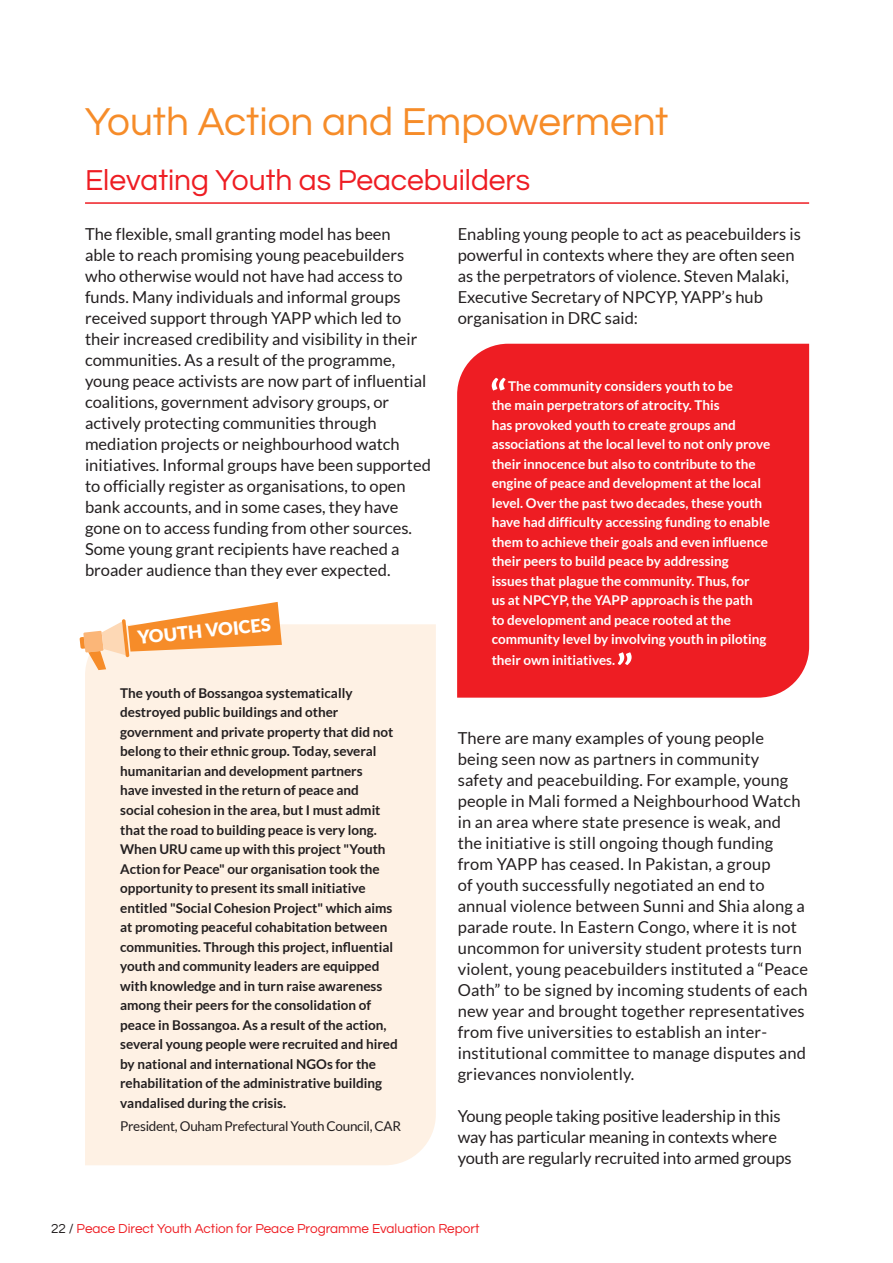
<style>
.page{position:relative;width:893px;height:1263px;background:#fff}
.page>*{position:absolute;margin:0;border:0;box-sizing:border-box;transform-origin:0 0}
.Headline{font:40.5px "Questrial";color:#f68c29}
.subhead{font:30px "Questrial";color:#ee1d23}
.t1{font:900 18.15px "Lato";color:#fff}
.Body{font:16.5px/21px "Lato";color:#231f20}
.Youth_Voices{font:700 13.5px/19.5px "Lato";color:#231f20}
.Quote_box{font:700 13.5px/19.5px "Lato";color:#fff}
.t2{font:13.5px "Questrial";color:#ee1d23}
.Youth_Voices-2{font:13.5px "Lato";letter-spacing:-.02em;color:#231f20}
.s1{color:#231f20}
</style>
<div class="page">
<div style="left:85px;top:624px;width:351px;height:541px;background:#fef1e4"></div>
<hr style="left:85px;top:202px;width:724px;height:2px;background:#ee1d23">
<svg style="left:80px;top:602px;width:202px;height:68px"></svg>
<div style="left:457px;top:344px;width:352px;height:354px;background:#ee1d23"></div>
<svg style="left:492px;top:378px;width:13px;height:13px"></svg>
<svg style="left:618px;top:652px;width:14px;height:13px"></svg>
<p class="Headline" style="left:85px;top:102px;width:585px">Youth Action and Empowerment</p>
<p class="subhead" style="left:85px;top:165px;width:447px">Elevating Youth as Peacebuilders</p>
<p class="Body" style="left:85px;top:223px;width:347px">The flexible, small granting model has been<br>able to reach promising young peacebuilders who otherwise would not have had access to funds. Many individuals and informal groups received support through YAPP which led to their increased credibility and visibility in their communities. As a result of the programme, young peace activists are now part of influential coalitions, government advisory groups, or actively protecting communities through mediation projects or neighbourhood watch initiatives. Informal groups have been supported to officially register as organisations, to open bank accounts, and in some cases, they have gone on to access funding from other sources.<br>Some young grant recipients have reached a broader audience than they ever expected.</p>
<p class="Body" style="left:458px;top:223px;width:345px">Enabling young people to act as peacebuilders is powerful in contexts where they are often seen as the perpetrators of violence. Steven Malaki, Executive Secretary of NPCYP, YAPP’s hub organisation in DRC said:</p>
<p class="Quote_box" style="left:492px;top:376px;width:280px;text-indent:16px">The community considers youth to be<br>the main perpetrators of atrocity. This<br>has provoked youth to create groups and associations at the local level to not only prove their innocence but also to contribute to the engine of peace and development at the local level. Over the past two decades, these youth have had difficulty accessing funding to enable them to achieve their goals and even influence their peers to build peace by addressing<br>issues that plague the community. Thus, for<br>us at NPCYP, the YAPP approach is the path<br>to development and peace rooted at the community level by involving youth in piloting</p>
<p class="Quote_box" style="left:492px;top:650px;width:125px">their own initiatives.</p>
<p class="t1" style="left:136px;top:624px;width:135px;rotate:-6deg">YOUTH VOICES</p>
<p class="Youth_Voices" style="left:120px;top:683px;width:279px">The youth of Bossangoa systematically destroyed public buildings and other government and private property that did not belong to their ethnic group. Today, several humanitarian and development partners<br>have invested in the return of peace and<br>social cohesion in the area, but I must admit that the road to building peace is very long.<br>When URU came up with this project "Youth Action for Peace" our organisation took the opportunity to present its small initiative entitled "Social Cohesion Project" which aims at promoting peaceful cohabitation between communities. Through this project, influential youth and community leaders are equipped with knowledge and in turn raise awareness among their peers for the consolidation of peace in Bossangoa. As a result of the action, several young people were recruited and hired by national and international NGOs for the rehabilitation of the administrative building vandalised during the crisis.</p>
<p class="Youth_Voices-2" style="left:120px;top:1119px;width:283px">President, Ouham Prefectural Youth Council, CAR</p>
<p class="Body" style="left:458px;top:727px;width:352px">There are many examples of young people being seen now as partners in community safety and peacebuilding. For example, young people in Mali formed a Neighbourhood Watch in an area where state presence is weak, and the initiative is still ongoing though funding from YAPP has ceased. In Pakistan, a group<br>of youth successfully negotiated an end to annual violence between Sunni and Shia along a parade route. In Eastern Congo, where it is not uncommon for university student protests turn violent, young peacebuilders instituted a “Peace Oath” to be signed by incoming students of each new year and brought together representatives from five universities to establish an inter&shy;institutional committee to manage disputes and grievances nonviolently.</p>
<p class="Body" style="left:458px;top:1105px;width:335px">Young people taking positive leadership in this way has particular meaning in contexts where youth are regularly recruited into armed groups</p>
<p class="t2" style="left:51px;top:1221px;width:430px"><span class="s1">22 /</span> Peace Direct Youth Action for Peace Programme Evaluation Report</p>
</div>
